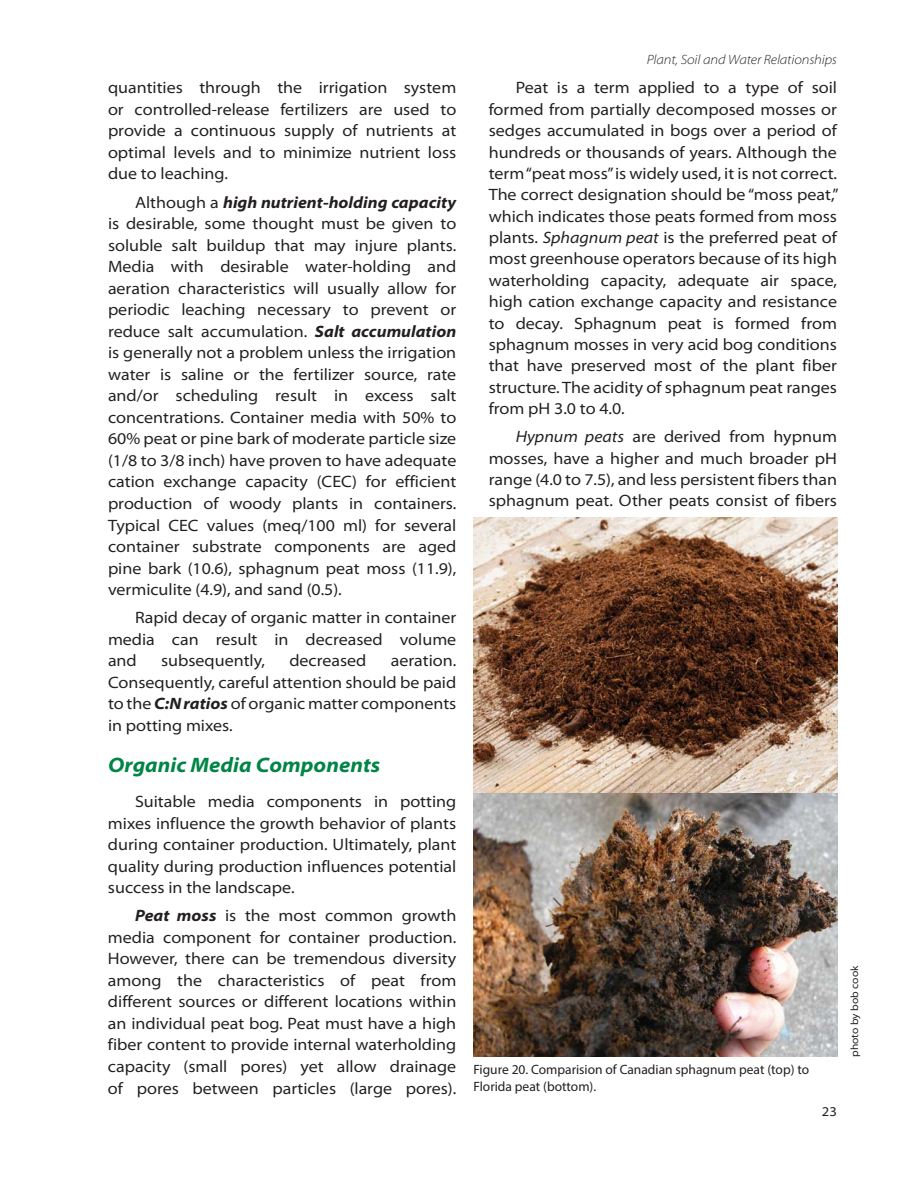
<style>
.page{position:relative;width:918px;height:1188px;background:#fff}
.page>*{position:absolute;margin:0;border:0;box-sizing:border-box;transform-origin:0 0}
.t1{font:italic 700 semi-expanded 21px "Myriad Pro";color:#008546}
.t2{font:semi-expanded 16.5px/21.5px "Myriad Pro";color:#231f20;text-align:justify}
.t3{font:13.5px/16.5px "Myriad Pro";color:#231f20}
.t4{font:italic 300 semi-expanded 13.5px "Myriad Pro";letter-spacing:-.005em;color:#231f20}
.t5{font:semi-expanded 13.5px "Myriad Pro";color:#231f20}
.t6{font:semi-expanded 10.5px "Myriad Pro";color:#231f20}
.s1{font-weight:700;font-style:italic}
.s2{font-style:italic}
</style>
<div class="page">
<img style="left:473px;top:517px;width:365px;height:277px">
<img style="left:473px;top:794px;width:365px;height:263px">
<p class="t2" style="left:108px;top:78px;width:350px">quantities through the irrigation system or controlled-release fertilizers are used to provide a continuous supply of nutrients at optimal levels and to minimize nutrient loss due to leaching.</p>
<p class="t2" style="left:108px;top:193px;width:350px;text-indent:27px">Although a <span class="s1">high nutrient-holding capacity </span>is desirable, some thought must be given to soluble salt buildup that may injure plants.<br>Media with desirable water-holding and aeration characteristics will usually allow for periodic leaching necessary to prevent or reduce salt accumulation. <span class="s1">Salt accumulation </span>is generally not a problem unless the irrigation water is saline or the fertilizer source, rate and/or scheduling result in excess salt concentrations. Container media with 50% to 60% peat or pine bark of moderate particle size (1/8 to 3/8 inch) have proven to have adequate cation exchange capacity (CEC) for efficient production of woody plants in containers.<br>Typical CEC values (meq/100 ml) for several container substrate components are aged pine bark (10.6), sphagnum peat moss (11.9), vermiculite (4.9), and sand (0.5).</p>
<p class="t2" style="left:108px;top:608px;width:350px;text-indent:27px">Rapid decay of organic matter in container media can result in decreased volume and</p>
<p class="t2" style="left:161px;top:651px;width:105px">subsequently,</p>
<p class="t2" style="left:289px;top:651px;width:79px">decreased</p>
<p class="t2" style="left:108px;top:651px;width:350px;text-indent:283px">aeration.<br>Consequently, careful attention should be paid to the <span class="s1">C:N ratios</span> of organic matter components in potting mixes.</p>
<p class="t1" style="left:108px;top:757px;width:274px">Organic Media Components</p>
<p class="t2" style="left:108px;top:792px;width:350px;text-indent:27px">Suitable media components in potting mixes influence the growth behavior of plants during container production. Ultimately, plant quality during production influences potential success in the landscape.</p>
<p class="t2" style="left:108px;top:906px;width:350px;text-indent:27px"><span class="s1">Peat moss</span> is the most common growth media component for container production.<br>However, there can be tremendous diversity among the characteristics of peat from different sources or different locations within an individual peat bog. Peat must have a high fiber content to provide internal waterholding capacity (small pores) yet allow drainage of pores between particles (large pores).</p>
<p class="t4" style="left:647px;top:52px;width:192px">Plant, Soil and Water Relationships</p>
<p class="t2" style="left:489px;top:78px;width:351px;text-indent:27px">Peat is a term applied to a type of soil formed from partially decomposed mosses or sedges accumulated in bogs over a period of hundreds or thousands of years. Although the term “peat moss” is widely used, it is not correct.<br>The correct designation should be “moss peat,” which indicates those peats formed from moss plants. <span class="s2">Sphagnum peat</span> is the preferred peat of most greenhouse operators because of its high waterholding capacity, adequate air space, high cation exchange capacity and resistance to decay. Sphagnum peat is formed from sphagnum mosses in very acid bog conditions that have preserved most of the plant fiber structure. The acidity of sphagnum peat ranges from pH 3.0 to 4.0.</p>
<p class="t2" style="left:489px;top:427px;width:350px;text-indent:27px"><span class="s2">Hypnum peats</span> are derived from hypnum mosses, have a higher and much broader pH range (4.0 to 7.5), and less persistent fibers than sphagnum peat. Other peats consist of fibers</p>
<p class="t3" style="left:473px;top:1063px;width:337px">Figure 20. Comparision of Canadian sphagnum peat (top) to<br>Florida peat (bottom).</p>
<p class="t5" style="left:822px;top:1106px;width:17px">23</p>
<p class="t6" style="left:851px;top:1057px;width:93px;rotate:-90deg">photo by bob cook</p>
</div>
